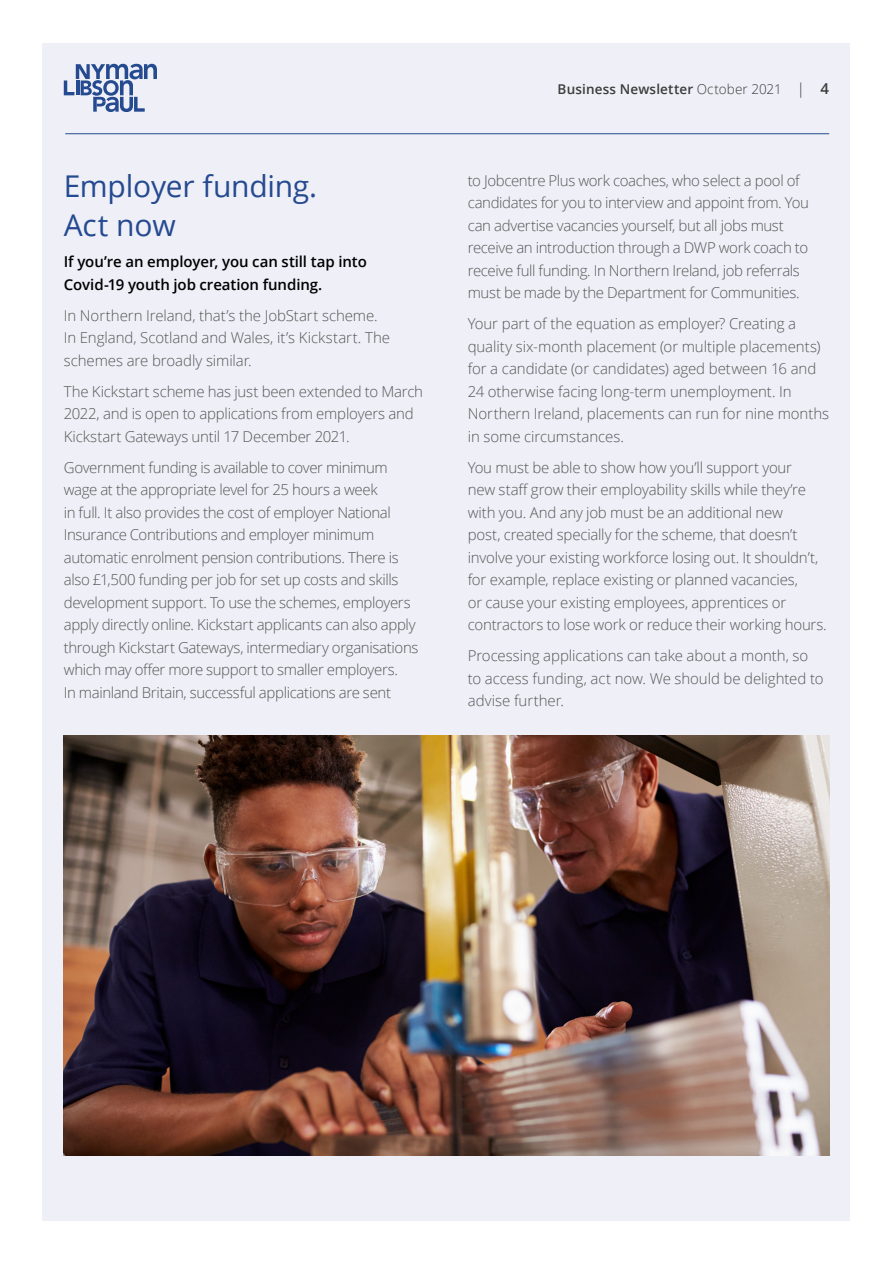
<style>
.page{position:relative;width:893px;height:1263px;background:#fff}
.page>*{position:absolute;margin:0;border:0;box-sizing:border-box;transform-origin:0 0}
.Body{font:30px/39px "Open Sans";letter-spacing:-.005em;color:#254a90}
.Body-2{font:300 15px/22.5px "Open Sans";letter-spacing:-.015em;color:#575756}
.first_para{font:600 15px/22.5px "Open Sans";letter-spacing:-.005em;color:#000}
.t1{font:600 13.5px "Open Sans";letter-spacing:.015em;color:#3c3c3b}
.s1{font-weight:300}
.s2{font-weight:300;font-size:15px}
.s3{font-size:15px}
</style>
<div class="page">
<div style="left:43px;top:43px;width:807px;height:1177px;background:#eeeff7"></div>
<svg style="left:64px;top:64px;width:93px;height:48px"></svg>
<hr style="left:65px;top:133px;width:764px;height:1px;background:#254a90">
<img style="left:64px;top:736px;width:765px;height:419px">
<p class="Body" style="left:64px;top:166px;width:255px">Employer funding.<br>Act now</p>
<p class="first_para" style="left:64px;top:250px;width:305px">If you’re an employer, you can still tap into<br>Covid-19 youth job creation funding.</p>
<p class="Body-2" style="left:64px;top:304px;width:328px">In Northern Ireland, that’s the JobStart scheme.<br>In England, Scotland and Wales, it’s Kickstart. The schemes are broadly similar.</p>
<p class="Body-2" style="left:64px;top:380px;width:361px">The Kickstart scheme has just been extended to March<br>2022, and is open to applications from employers and<br>Kickstart Gateways until 17 December 2021.</p>
<p class="Body-2" style="left:64px;top:456px;width:356px">Government funding is available to cover minimum wage at the appropriate level for 25 hours a week<br>in full. It also provides the cost of employer National Insurance Contributions and employer minimum automatic enrolment pension contributions. There is also £1,500 funding per job for set up costs and skills development support. To use the schemes, employers apply directly online. Kickstart applicants can also apply through Kickstart Gateways, intermediary organisations which may offer more support to smaller employers.<br>In mainland Britain, successful applications are sent</p>
<p class="t1" style="left:557px;top:79px;width:273px">Business Newsletter <span class="s1">October 2021</span> <span class="s2">|</span> <span class="s3">4</span></p>
<p class="Body-2" style="left:468px;top:169px;width:343px">to Jobcentre Plus work coaches, who select a pool of candidates for you to interview and appoint from. You can advertise vacancies yourself, but all jobs must receive an introduction through a DWP work coach to receive full funding. In Northern Ireland, job referrals must be made by the Department for Communities.</p>
<p class="Body-2" style="left:468px;top:312px;width:363px">Your part of the equation as employer? Creating a quality six-month placement (or multiple placements) for a candidate (or candidates) aged between 16 and 24 otherwise facing long-term unemployment. In Northern Ireland, placements can run for nine months in some circumstances.</p>
<p class="Body-2" style="left:468px;top:456px;width:361px">You must be able to show how you’ll support your<br>new staff grow their employability skills while they’re with you. And any job must be an additional new<br>post, created specially for the scheme, that doesn’t involve your existing workforce losing out. It shouldn’t, for example, replace existing or planned vacancies,<br>or cause your existing employees, apprentices or contractors to lose work or reduce their working hours.</p>
<p class="Body-2" style="left:468px;top:644px;width:357px">Processing applications can take about a month, so to access funding, act now. We should be delighted to advise further.</p>
</div>
